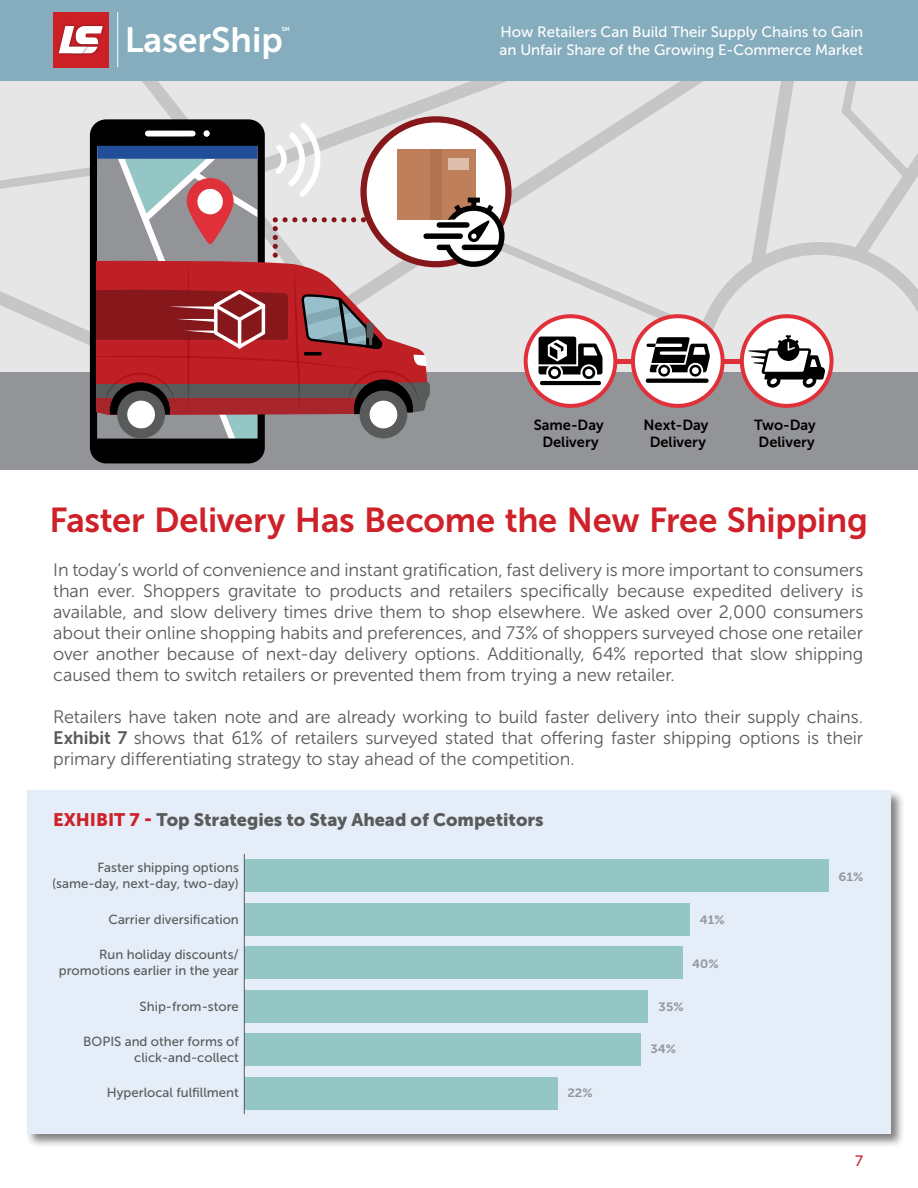
<style>
.page{position:relative;width:918px;height:1188px;background:#fff}
.page>*{position:absolute;margin:0;border:0;box-sizing:border-box;transform-origin:0 0}
.t1{font:34.95px "Museo Sans 700";color:#fff}
.t2{font:34.5px "Museo Sans 700";letter-spacing:-.005em;color:#ce2129}
.t3{font:18px/21px "Museo Sans 300";letter-spacing:-.01em;color:#5a5a5a;text-align:justify}
.t4{font:18px "Museo Sans 900";color:#5a5a5a}
.t5{font:15px/18px "Museo Sans 500";color:#fff}
.t6{font:15px "Museo Sans 500";color:#ce2129}
.t7{font:14.55px/17.5px "Museo Sans 700";color:#000;text-align:center}
.t8{font:13.2px/15.8px "Museo Sans 500";color:#5a5b5b;text-align:right}
.t9{font:12px "Museo Sans 700";color:#939598;scale:1.08 1}
.t10{font:5.7px "Museo Sans 700";color:#fff}
.s1{font-family:"Museo Sans 700"}
.s2{color:#ce2129}
</style>
<div class="page">
<div style="left:0;top:0;width:918px;height:81px;background:#85adbd"></div>
<hr style="left:117px;top:12px;width:1px;height:55px;background:#fff">
<div style="left:53px;top:12px;width:55px;height:55px;background:#cc2027"></div>
<img style="left:90px;top:24px;width:14px;height:31px">
<img style="left:58px;top:24px;width:32px;height:31px">
<svg style="left:59px;top:26px;width:44px;height:27px"></svg>
<div style="left:25px;top:789px;width:881px;height:360px;background:#000;opacity:.5"></div>
<div style="left:27px;top:791px;width:864px;height:343px;background:#e4edf8"></div>
<svg style="left:0;top:81px;width:918px;height:291px;background:#e3e2e3"></svg>
<div style="left:0;top:372px;width:918px;height:97px;background:#929497"></div>
<svg style="left:90px;top:119px;width:175px;height:344px;background:#090909"></svg>
<div style="left:360px;top:116px;width:152px;height:151px;border:6px solid #86171a;border-radius:50%"></div>
<hr style="left:615px;top:360px;width:127px;height:4px;background:#e0313a">
<svg style="left:740px;top:314px;width:94px;height:94px"></svg>
<svg style="left:524px;top:314px;width:93px;height:94px"></svg>
<svg style="left:631px;top:314px;width:94px;height:94px"></svg>
<svg style="left:96px;top:122px;width:409px;height:316px"></svg>
<div style="left:244px;top:1077px;width:314px;height:32px;background:#93c6c5"></div>
<div style="left:244px;top:1034px;width:397px;height:32px;background:#93c6c5"></div>
<div style="left:244px;top:990px;width:404px;height:32px;background:#93c6c5"></div>
<div style="left:244px;top:947px;width:439px;height:32px;background:#93c6c5"></div>
<div style="left:244px;top:903px;width:446px;height:32px;background:#93c6c5"></div>
<div style="left:244px;top:860px;width:585px;height:32px;background:#93c6c5"></div>
<hr style="left:244px;top:854px;width:1px;height:260px;background:#5a5b5b">
<h1 class="t1" style="left:125px;top:20px;width:160px">LaserShip</h1>
<p class="t10" style="left:282px;top:26px;width:10px">SM</p>
<p class="t5" style="left:500px;top:23px;width:365px">How Retailers Can Build Their Supply Chains to Gain an Unfair Share of the Growing E-Commerce Market</p>
<p class="t7" style="left:534px;top:416px;width:72px">Same-Day<br>Delivery</p>
<p class="t7" style="left:643px;top:416px;width:67px">Next-Day<br>Delivery</p>
<p class="t7" style="left:754px;top:416px;width:63px">Two-Day<br>Delivery</p>
<h2 class="t2" style="left:50px;top:501px;width:820px">Faster Delivery Has Become the New Free Shipping</h2>
<p class="t3" style="left:53px;top:559px;width:812px">In today’s world of convenience and instant gratification, fast delivery is more important to consumers than ever. Shoppers gravitate to products and retailers specifically because expedited delivery is available, and slow delivery times drive them to shop elsewhere. We asked over 2,000 consumers about their online shopping habits and preferences, and 73% of shoppers surveyed chose one retailer over another because of next-day delivery options. Additionally, 64% reported that slow shipping caused them to switch retailers or prevented them from trying a new retailer.</p>
<p class="t3" style="left:53px;top:706px;width:812px">Retailers have taken note and are already working to build faster delivery into their supply chains.<br><span class="s1">Exhibit 7</span> shows that 61% of retailers surveyed stated that offering faster shipping options is their primary differentiating strategy to stay ahead of the competition.</p>
<p class="t4" style="left:53px;top:810px;width:492px"><span class="s2">EXHIBIT 7 -</span> Top Strategies to Stay Ahead of Competitors</p>
<p class="t8" style="left:52px;top:860px;width:188px">Faster shipping options (same-day, next-day, two-day)</p>
<p class="t9" style="left:839px;top:870px;width:24px">61%</p>
<p class="t8" style="left:109px;top:912px;width:132px">Carrier diversification</p>
<p class="t9" style="left:700px;top:913px;width:25px">41%</p>
<p class="t8" style="left:59px;top:947px;width:182px">Run holiday discounts/ promotions earlier in the year</p>
<p class="t9" style="left:692px;top:957px;width:26px">40%</p>
<p class="t8" style="left:140px;top:999px;width:101px">Ship-from-store</p>
<p class="t9" style="left:659px;top:1000px;width:25px">35%</p>
<p class="t8" style="left:83px;top:1033px;width:157px">BOPIS and other forms of click-and-collect</p>
<p class="t9" style="left:650px;top:1043px;width:25px">34%</p>
<p class="t8" style="left:107px;top:1085px;width:133px">Hyperlocal fulfillment</p>
<p class="t9" style="left:567px;top:1086px;width:25px">22%</p>
<p class="t6" style="left:855px;top:1153px;width:9px">7</p>
</div>
